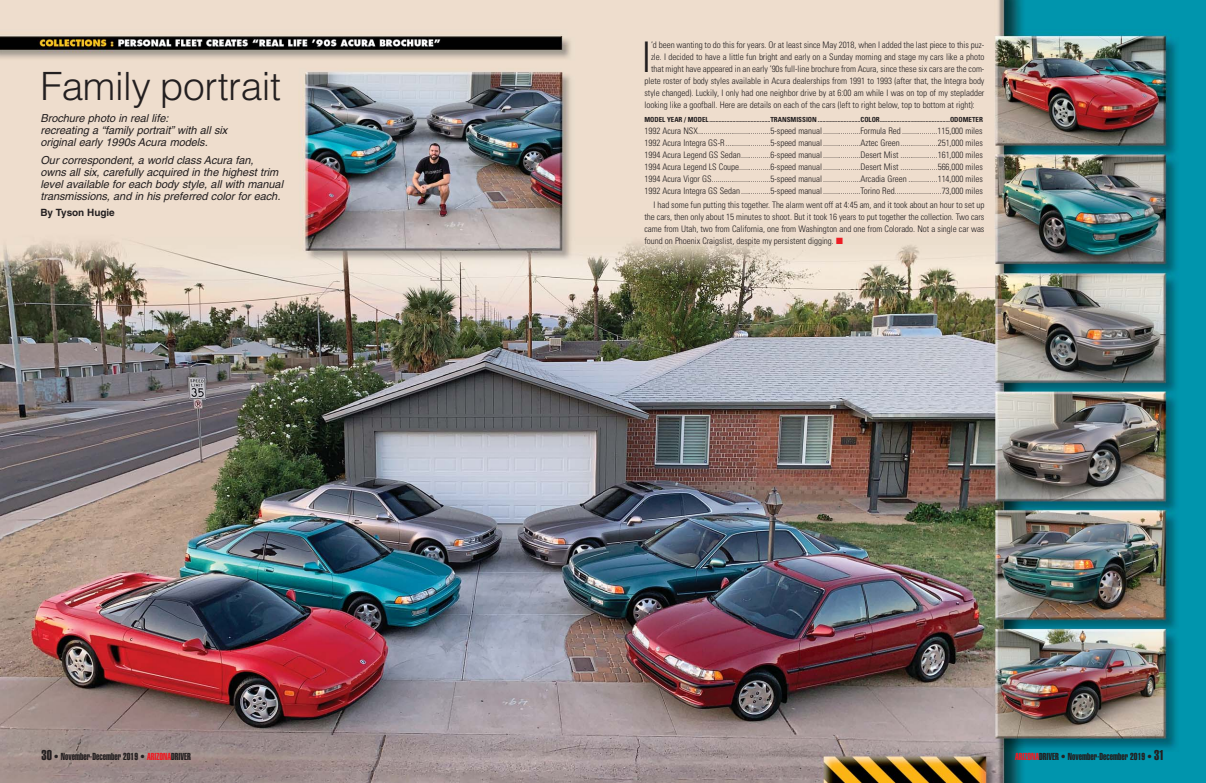
<style>
.page{position:relative;width:1206px;height:783px;background:#fff}
.page>*{position:absolute;margin:0;border:0;box-sizing:border-box;transform-origin:0 0}
.t1{font:300 condensed 42.2px "Univers";color:#231f20}
.t2{font:300 39px "Helvetica";letter-spacing:-.01em;color:#231f20}
.t3{font:italic 11px/12px "Helvetica";color:#231f20}
.t4{font:10px "Helvetica Extra Compressed";color:#231f20}
.t5{font:700 10px "Helvetica";letter-spacing:-.005em;color:#231f20}
.t6{font:300 condensed 9px/12px "Univers";letter-spacing:-.005em;color:#231f20;text-align:justify}
.t7{font:700 condensed 7px "Univers";letter-spacing:-.005em;color:#231f20}
.s1{color:#ed1c24}
.s2{font-size:14px}
</style>
<div class="page">
<img style="left:603px;top:0;width:603px;height:783px">
<img style="left:0;top:0;width:603px;height:783px">
<h2 class="t2" style="left:40px;top:72px;width:242px">Family portrait</h2>
<p class="t3" style="left:40px;top:113px;width:191px">Brochure photo in real life:<br>recreating a “family portrait” with all six original early 1990s Acura models.</p>
<p class="t3" style="left:41px;top:155px;width:246px">Our correspondent, a world class Acura fan, owns all six, carefully acquired in the highest trim level available for each body style, all with manual transmissions, and in his preferred color for each.</p>
<p class="t5" style="left:40px;top:209px;width:76px">By Tyson Hugie</p>
<h1 class="t1" style="left:642px;top:42px;width:11px">I</h1>
<p class="t6" style="left:651px;top:40px;width:335px">’d been wanting to do this for years. Or at least since May 2018, when I added the last piece to this puz-</p>
<p class="t6" style="left:651px;top:52px;width:335px">zle. I decided to have a little fun bright and early on a Sunday morning and stage my cars like a photo</p>
<p class="t6" style="left:651px;top:64px;width:335px">that might have appeared in an early ’90s full-line brochure from Acura, since these six cars are the com-</p>
<p class="t6" style="left:645px;top:76px;width:341px">plete roster of body styles available in Acura dealerships from 1991 to 1993 (after that, the Integra body</p>
<p class="t6" style="left:645px;top:88px;width:341px">style changed). Luckily, I only had one neighbor drive by at 6:00 am while I was on top of my stepladder</p>
<p class="t6" style="left:645px;top:100px;width:332px">looking like a goofball. Here are details on each of the cars (left to right below, top to bottom at right):</p>
<p class="t7" style="left:644px;top:117px;width:340px">MODEL YEAR / MODEL ........................................TRANSMISSION ............................COLOR..............................................ODOMETER</p>
<p class="t6" style="left:644px;top:126px;width:340px">1992 Acura NSX.....................................5-speed manual ...................Formula Red ..................115,000 miles 1992 Acura Integra GS-R.......................5-speed manual ...................Aztec Green...................251,000 miles 1994 Acura Legend GS Sedan...............6-speed manual ...................Desert Mist ...................161,000 miles 1994 Acura Legend LS Coupe................6-speed manual ...................Desert Mist ...................566,000 miles 1994 Acura Vigor GS..............................5-speed manual ...................Arcadia Green ...............114,000 miles 1992 Acura Integra GS Sedan...............5-speed manual ...................Torino Red........................73,000 miles</p>
<p class="t6" style="left:644px;top:200px;width:341px;text-indent:9px">I had some fun putting this together. The alarm went off at 4:45 am, and it took about an hour to set up the cars, then only about 15 minutes to shoot. But it took 16 years to put together the collection. Two cars came from Utah, two from California, one from Washington and one from Colorado. Not a single car was found on Phoenix Craigslist, despite my persistent digging. <span class="s1">■</span></p>
<p class="t4" style="left:42px;top:753px;width:151px"><span class="s2">30</span> • November-December 2019 • <span class="s1">ARIZONA</span>DRIVER</p>
<p class="t4" style="left:1015px;top:753px;width:151px"><span class="s1">ARIZONA</span>DRIVER • November-December 2019 • <span class="s2">31</span></p>
</div>
